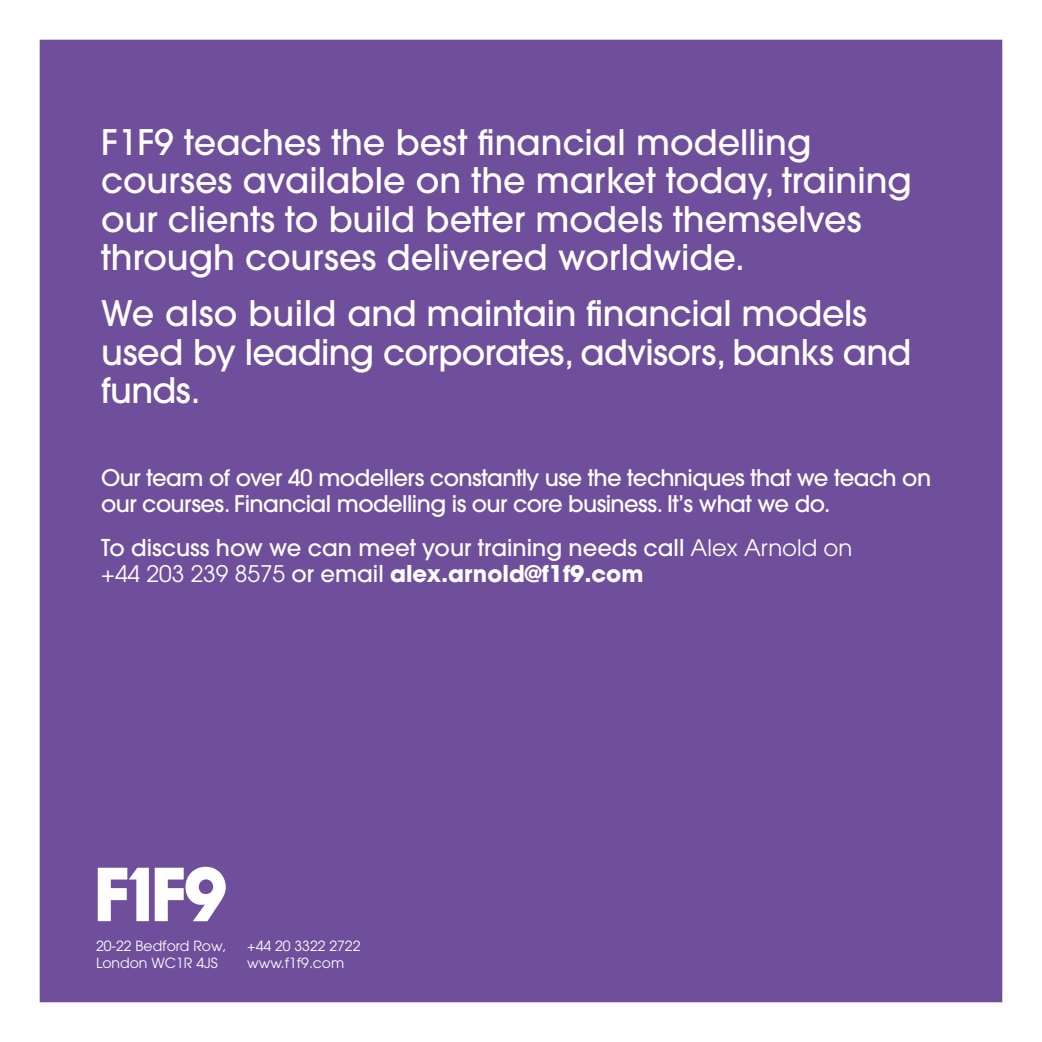
<style>
.page{position:relative;width:1042px;height:1042px;background:#fff}
.page>*{position:absolute;margin:0;border:0;box-sizing:border-box;transform-origin:0 0}
.t1{font:500 35px/38.5px "ITC Avant Garde Pro";color:#fff}
.t2{font:500 22.75px/26.2px "ITC Avant Garde Pro";letter-spacing:-.025em;color:#fff}
.t3{font:500 22.75px/26.2px "Avant Garde";color:#fff}
.t4{font:14px/16.8px "ITC Avant Garde Pro";color:#fff}
.s1{font-family:"ITC Avant Garde Pro";font-weight:400}
.s2{font-weight:700}
</style>
<div class="page">
<div style="left:40px;top:40px;width:962px;height:962px;background:#6f4f9b"></div>
<svg style="left:98px;top:868px;width:51px;height:53px"></svg>
<svg style="left:155px;top:867px;width:71px;height:54px"></svg>
<p class="t1" style="left:101px;top:123px;width:812px">F1F9 teaches the best financial modelling courses available on the market today, training our clients to build better models themselves through courses delivered worldwide.</p>
<p class="t1" style="left:101px;top:294px;width:812px">We also build and maintain financial models used by leading corporates, advisors, banks and funds.</p>
<p class="t2" style="left:101px;top:464px;width:831px">Our team of over 40 modellers constantly use the techniques that we teach on our courses. Financial modelling is our core business. It’s what we do.</p>
<p class="t3" style="left:101px;top:534px;width:752px">To discuss how we can meet your training needs call <span class="s1">Alex Arnold on +44 203 239 8575</span> or email <span class="s2">alex.arnold@f1f9.com</span></p>
<p class="t4" style="left:96px;top:937px;width:132px">20-22 Bedford Row,<br>London WC1R 4JS</p>
<p class="t4" style="left:247px;top:937px;width:115px">+44 20 3322 2722 www.f1f9.com</p>
</div>
